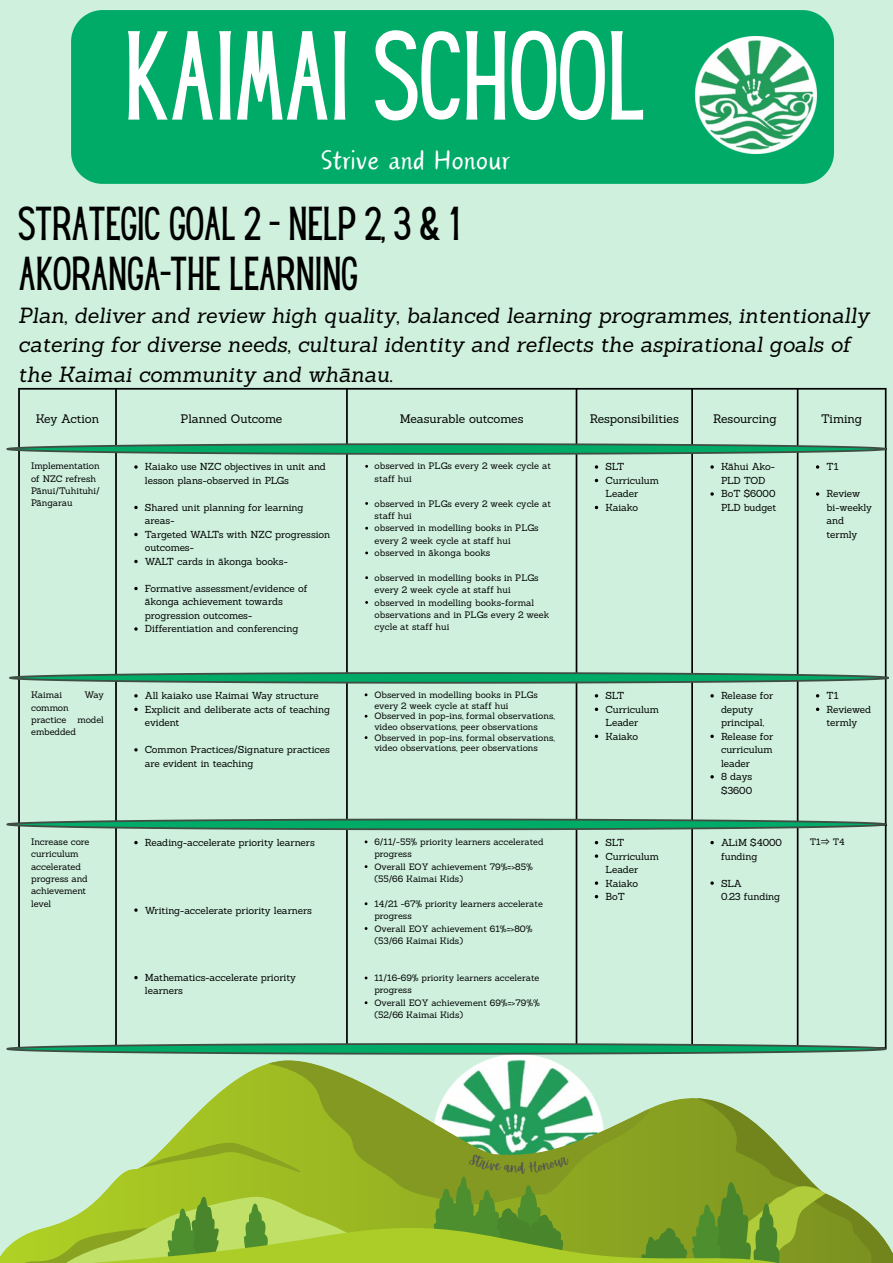
<style>
.page{position:relative;width:893px;height:1263px;background:#fff}
.page>*{position:absolute;margin:0;border:0;box-sizing:border-box;transform-origin:0 0}
.t1{font:110.55px "Hey Gotcha";color:#fff}
.t2{font:41.62px "Hey Gotcha";color:#000}
.t3{font:37.5px "Canva Cake Shop";color:#fff}
.t4{font:italic 21.38px/29.8px "Sanchez";color:#000}
.t5{font:12px "Sanchez";letter-spacing:-.005em;color:#000}
.t6{font:9.9px/13.5px "Sanchez";letter-spacing:-.005em;color:#000}
.t7{font:9.9px/13.5px "Sanchez";letter-spacing:-.035em;color:#000}
.t8{font:9.15px/12.4px "Sanchez";color:#000}
.t9{font:9px/12.4px "Sanchez";color:#000}
.s1{font-family:"Noto Sans CJ Ksc"}
</style>
<div class="page">
<div style="left:0;top:0;width:892px;height:1262px;background:#cef0dd"></div>
<div style="left:71px;top:10px;width:763px;height:174px;background:#00aa67"></div>
<img style="left:696px;top:37px;width:120px;height:116px">
<img style="left:487px;top:1055px;width:63px;height:5px">
<svg style="left:268px;top:1060px;width:326px;height:38px"></svg>
<svg style="left:134px;top:465px;width:4px;height:4px"></svg>
<svg style="left:134px;top:506px;width:4px;height:3px"></svg>
<svg style="left:134px;top:533px;width:4px;height:3px"></svg>
<svg style="left:134px;top:560px;width:4px;height:3px"></svg>
<svg style="left:134px;top:587px;width:4px;height:3px"></svg>
<svg style="left:134px;top:627px;width:4px;height:4px"></svg>
<svg style="left:595px;top:465px;width:3px;height:4px"></svg>
<svg style="left:710px;top:465px;width:4px;height:4px"></svg>
<svg style="left:710px;top:492px;width:4px;height:4px"></svg>
<svg style="left:816px;top:465px;width:3px;height:4px"></svg>
<svg style="left:816px;top:492px;width:3px;height:4px"></svg>
<svg style="left:134px;top:694px;width:4px;height:3px"></svg>
<svg style="left:134px;top:708px;width:4px;height:3px"></svg>
<svg style="left:134px;top:748px;width:4px;height:3px"></svg>
<svg style="left:710px;top:694px;width:4px;height:3px"></svg>
<svg style="left:710px;top:735px;width:4px;height:3px"></svg>
<svg style="left:710px;top:775px;width:4px;height:3px"></svg>
<svg style="left:134px;top:841px;width:4px;height:3px"></svg>
<svg style="left:134px;top:908px;width:4px;height:4px"></svg>
<svg style="left:134px;top:976px;width:4px;height:3px"></svg>
<svg style="left:595px;top:854px;width:3px;height:4px"></svg>
<svg style="left:595px;top:881px;width:3px;height:4px"></svg>
<svg style="left:710px;top:841px;width:4px;height:3px"></svg>
<svg style="left:710px;top:881px;width:4px;height:4px"></svg>
<hr style="left:18px;top:390px;width:2px;height:657px;background:#000">
<hr style="left:115px;top:390px;width:2px;height:657px;background:#000">
<hr style="left:346px;top:390px;width:2px;height:657px;background:#000">
<hr style="left:575px;top:390px;width:2px;height:657px;background:#000">
<hr style="left:691px;top:390px;width:2px;height:657px;background:#000">
<hr style="left:797px;top:390px;width:1px;height:657px;background:#000">
<hr style="left:885px;top:390px;width:1px;height:657px;background:#000">
<hr style="left:18px;top:388px;width:868px;height:2px;background:#000">
<svg style="left:6px;top:443px;width:880px;height:12px;background:#3d9b73"></svg>
<svg style="left:9px;top:672px;width:880px;height:12px;background:#3d9b73"></svg>
<svg style="left:6px;top:818px;width:880px;height:13px"></svg>
<svg style="left:6px;top:1043px;width:880px;height:12px;background:#3e9c74"></svg>
<svg style="left:0;top:1098px;width:893px;height:165px"></svg>
<p class="t1" style="left:124px;top:31px;width:517px">KAIMAI SCHOOL</p>
<h1 class="t3" style="left:320px;top:144px;width:191px">Strive and Honour</h1>
<p class="t2" style="left:18px;top:207px;width:442px">STRATEGIC GOAL 2 - NELP 2, 3 &amp; 1</p>
<p class="t2" style="left:19px;top:257px;width:339px">AKORANGA-THE LEARNING</p>
<p class="t4" style="left:18px;top:300px;width:852px">Plan, deliver and review high quality, balanced learning programmes, intentionally catering for diverse needs, cultural identity and reflects the aspirational goals of the Kaimai community and whānau.</p>
<p class="t5" style="left:36px;top:411px;width:65px">Key Action</p>
<p class="t5" style="left:180px;top:411px;width:103px">Planned Outcome</p>
<p class="t5" style="left:400px;top:411px;width:125px">Measurable outcomes</p>
<p class="t5" style="left:590px;top:411px;width:91px">Responsibilities</p>
<p class="t5" style="left:713px;top:411px;width:65px">Resourcing</p>
<p class="t5" style="left:821px;top:411px;width:42px">Timing</p>
<p class="t8" style="left:31px;top:460px;width:70px">Implementation of NZC refresh</p>
<p class="t8" style="left:31px;top:484px;width:70px">Pānui/Tuhituhi/</p>
<p class="t8" style="left:31px;top:497px;width:43px">Pāngarau</p>
<p class="t8" style="left:374px;top:460px;width:178px">observed in PLGs every 2 week cycle at staff hui</p>
<p class="t8" style="left:374px;top:497px;width:178px">observed in PLGs every 2 week cycle at staff hui</p>
<p class="t8" style="left:374px;top:522px;width:166px">observed in modelling books in PLGs every 2 week cycle at staff hui</p>
<p class="t8" style="left:374px;top:546px;width:117px">observed in ākonga books</p>
<p class="t8" style="left:374px;top:571px;width:166px">observed in modelling books in PLGs every 2 week cycle at staff hui</p>
<p class="t8" style="left:374px;top:596px;width:176px">observed in modelling books-formal observations and in PLGs every 2 week cycle at staff hui</p>
<p class="t6" style="left:145px;top:460px;width:183px">Kaiako use NZC objectives in unit and lesson plans-observed in PLGs</p>
<p class="t6" style="left:145px;top:500px;width:160px">Shared unit planning for learning areas-</p>
<p class="t6" style="left:145px;top:527px;width:187px">Targeted WALTs with NZC progression outcomes-</p>
<p class="t6" style="left:145px;top:554px;width:144px">WALT cards in ākonga books-</p>
<p class="t6" style="left:145px;top:581px;width:164px">Formative assessment/evidence of ākonga achievement towards progression outcomes-</p>
<p class="t6" style="left:145px;top:622px;width:155px">Differentiation and conferencing</p>
<p class="t6" style="left:605px;top:460px;width:20px">SLT</p>
<p class="t6" style="left:605px;top:473px;width:55px">Curriculum<br>Leader</p>
<p class="t6" style="left:605px;top:500px;width:34px">Kaiako</p>
<p class="t7" style="left:721px;top:460px;width:55px">Kāhui Ako-<br>PLD TOD</p>
<p class="t6" style="left:721px;top:487px;width:57px">BoT $6000<br>PLD budget</p>
<p class="t6" style="left:826px;top:460px;width:14px">T1</p>
<p class="t6" style="left:826px;top:487px;width:47px">Review bi-weekly and termly</p>
<p class="t8" style="left:31px;top:689px;width:33px">Kaimai</p>
<p class="t8" style="left:84px;top:689px;width:21px">Way</p>
<p class="t8" style="left:31px;top:701px;width:74px">common practice model embedded</p>
<p class="t6" style="left:145px;top:689px;width:175px">All kaiako use Kaimai Way structure</p>
<p class="t6" style="left:145px;top:702px;width:187px">Explicit and deliberate acts of teaching evident</p>
<p class="t6" style="left:145px;top:743px;width:187px">Common Practices/Signature practices are evident in teaching</p>
<p class="t9" style="left:374px;top:689px;width:165px;line-height:10.6px">Observed in modelling books in PLGs every 2 week cycle at staff hui</p>
<p class="t9" style="left:374px;top:711px;width:182px;line-height:10.6px">Observed in pop-ins, formal observations, video observations, peer observations</p>
<p class="t9" style="left:374px;top:732px;width:182px;line-height:10.6px">Observed in pop-ins, formal observations, video observations, peer observations</p>
<p class="t8" style="left:31px;top:835px;width:60px">Increase core curriculum accelerated progress and achievement level</p>
<p class="t6" style="left:145px;top:836px;width:171px">Reading-accelerate priority learners</p>
<p class="t6" style="left:145px;top:903px;width:169px">Writing-accelerate priority learners</p>
<p class="t6" style="left:145px;top:970px;width:153px">Mathematics-accelerate priority learners</p>
<p class="t9" style="left:374px;top:835px;width:171px">6/11/-55% priority learners accelerated progress</p>
<p class="t9" style="left:374px;top:860px;width:160px">Overall EOY achievement 79%=&gt;85% (55/66 Kaimai Kids)</p>
<p class="t9" style="left:374px;top:897px;width:170px">14/21 -67% priority learners accelerate progress</p>
<p class="t9" style="left:374px;top:922px;width:160px">Overall EOY achievement 61%=&gt;80% (53/66 Kaimai Kids)</p>
<p class="t9" style="left:374px;top:971px;width:167px">11/16-69% priority learners accelerate progress</p>
<p class="t9" style="left:374px;top:996px;width:167px">Overall EOY achievement 69%=&gt;79%% (52/66 Kaimai Kids)</p>
<p class="t6" style="left:605px;top:689px;width:20px">SLT</p>
<p class="t6" style="left:605px;top:702px;width:55px">Curriculum<br>Leader</p>
<p class="t6" style="left:605px;top:729px;width:34px">Kaiako</p>
<p class="t6" style="left:605px;top:836px;width:20px">SLT</p>
<p class="t6" style="left:605px;top:849px;width:55px">Curriculum<br>Leader</p>
<p class="t6" style="left:605px;top:876px;width:34px">Kaiako</p>
<p class="t6" style="left:605px;top:890px;width:21px">BoT</p>
<p class="t6" style="left:721px;top:689px;width:54px">Release for deputy principal,</p>
<p class="t6" style="left:721px;top:729px;width:54px;text-align:justify">Release for curriculum leader</p>
<p class="t6" style="left:721px;top:770px;width:33px">8 days $3600</p>
<p class="t6" style="left:721px;top:836px;width:63px">ALiM $4000 funding</p>
<p class="t6" style="left:721px;top:876px;width:61px">SLA<br>0.23 funding</p>
<p class="t6" style="left:826px;top:689px;width:14px">T1</p>
<p class="t6" style="left:826px;top:702px;width:46px">Reviewed termly</p>
<p class="t9" style="left:809px;top:835px;width:36px">T1<span class="s1">⇒</span> T4</p>
</div>
